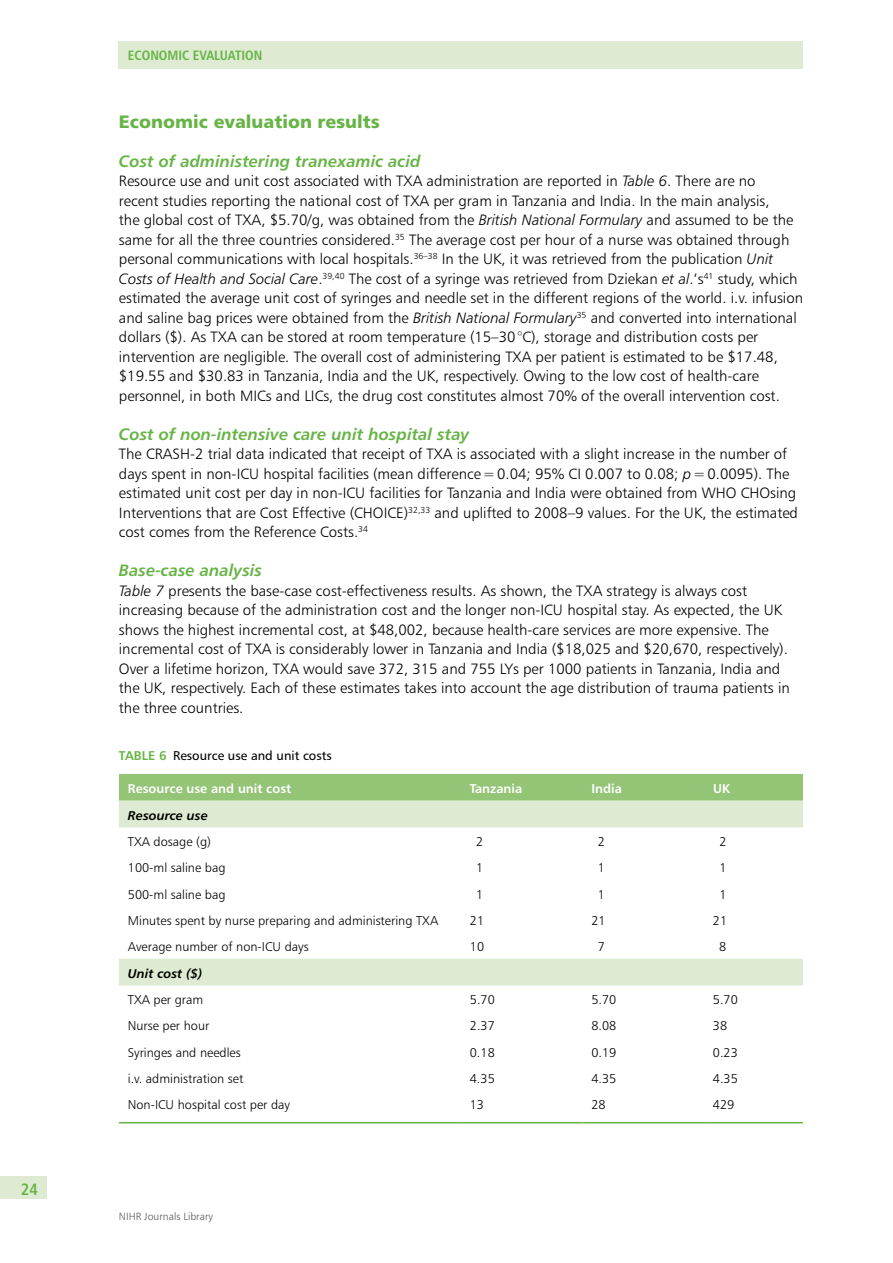
<style>
.page{position:relative;width:893px;height:1263px;background:#fff}
.page>*{position:absolute;margin:0;border:0;box-sizing:border-box;transform-origin:0 0}
.t1{font:18px "Humanist 777 BT Black B";color:#66b445}
.t2{font:16.5px "Humanist 777 BT Bold Italic B";color:#66b445}
.t3{font:16.5px "Humanist 777 BT Bold Condensed B";color:#66b445}
.t4{font:15px/19.5px "Humanist 777 BT Light B";color:#000}
.t5{font:13.5px "Humanist 777 BT Bold Condensed B";color:#66b445}
.t6{font:12.75px "Humanist 777 BT Light B";color:#000}
.t7{font:12.75px "Humanist 777 BT Bold B";color:#fff}
.t8{font:12.75px "Humanist 777 BT Roman B";color:#000}
.t9{font:12.75px "Humanist 777 BT Bold Italic B";color:#000}
.t10{font:10.5px "Humanist 777 BT Light B";color:#58595b}
.s1{font-family:"Humanist 777 BT Light Italic B"}
.s2{font-family:"Humanist 777 BT Bold B";color:#66b445}
</style>
<div class="page">
<div style="left:119px;top:41px;width:684px;height:27px;background:#deebd2"></div>
<div style="left:0;top:1177px;width:47px;height:22px;background:#deebd2"></div>
<div style="left:119px;top:774px;width:684px;height:27px;background:#94c577"></div>
<svg style="left:119px;top:801px;width:684px;height:184px"></svg>
<hr style="left:119px;top:1122px;width:342px;height:1px;background:#66b445">
<hr style="left:461px;top:1122px;width:121px;height:1px;background:#66b445">
<hr style="left:582px;top:1122px;width:122px;height:1px;background:#66b445">
<hr style="left:704px;top:1122px;width:99px;height:1px;background:#66b445">
<p class="t3" style="left:21px;top:1178px;width:18px">24</p>
<p class="t5" style="left:128px;top:47px;width:136px">ECONOMIC EVALUATION</p>
<p class="t1" style="left:119px;top:110px;width:262px">Economic evaluation results</p>
<p class="t2" style="left:119px;top:150px;width:303px">Cost of administering tranexamic acid</p>
<p class="t4" style="left:119px;top:171px;width:686px">Resource use and unit cost associated with TXA administration are reported in <span class="s1">Table 6</span>. There are no<br>recent studies reporting the national cost of TXA per gram in Tanzania and India. In the main analysis,<br>the global cost of TXA, $5.70/g, was obtained from the <span class="s1">British National Formulary</span> and assumed to be the same for all the three countries considered.<sup>35</sup> The average cost per hour of a nurse was obtained through personal communications with local hospitals.<sup>36–38</sup> In the UK, it was retrieved from the publication <span class="s1">Unit Costs of Health and Social Care</span>.<sup>39,40</sup> The cost of a syringe was retrieved from Dziekan <span class="s1">et al</span>.’s<sup>41</sup> study, which estimated the average unit cost of syringes and needle set in the different regions of the world. i.v. infusion and saline bag prices were obtained from the <span class="s1">British National Formulary</span><sup>35</sup> and converted into international dollars ($). As TXA can be stored at room temperature (15–30°C), storage and distribution costs per intervention are negligible. The overall cost of administering TXA per patient is estimated to be $17.48, $19.55 and $30.83 in Tanzania, India and the UK, respectively. Owing to the low cost of health-care personnel, in both MICs and LICs, the drug cost constitutes almost 70% of the overall intervention cost.</p>
<p class="t2" style="left:119px;top:423px;width:352px">Cost of non-intensive care unit hospital stay</p>
<p class="t4" style="left:119px;top:444px;width:681px">The CRASH-2 trial data indicated that receipt of TXA is associated with a slight increase in the number of days spent in non-ICU hospital facilities (mean difference=0.04; 95% CI 0.007 to 0.08; <span class="s1">p</span>=0.0095). The estimated unit cost per day in non-ICU facilities for Tanzania and India were obtained from WHO CHOsing Interventions that are Cost Effective (CHOICE)<sup>32,33</sup> and uplifted to 2008–9 values. For the UK, the estimated cost comes from the Reference Costs.<sup>34</sup></p>
<p class="t2" style="left:119px;top:560px;width:145px">Base-case analysis</p>
<p class="t4" style="left:119px;top:580px;width:672px"><span class="s1">Table 7</span> presents the base-case cost-effectiveness results. As shown, the TXA strategy is always cost increasing because of the administration cost and the longer non-ICU hospital stay. As expected, the UK shows the highest incremental cost, at $48,002, because health-care services are more expensive. The incremental cost of TXA is considerably lower in Tanzania and India ($18,025 and $20,670, respectively).<br>Over a lifetime horizon, TXA would save 372, 315 and 755 LYs per 1000 patients in Tanzania, India and the UK, respectively. Each of these estimates takes into account the age distribution of trauma patients in the three countries.</p>
<p class="t8" style="left:119px;top:748px;width:214px"><span class="s2">TABLE 6</span> Resource use and unit costs</p>
<p class="t7" style="left:128px;top:781px;width:165px">Resource use and unit cost</p>
<p class="t7" style="left:470px;top:781px;width:54px">Tanzania</p>
<p class="t7" style="left:591px;top:781px;width:32px">India</p>
<p class="t7" style="left:713px;top:781px;width:19px">UK</p>
<p class="t9" style="left:128px;top:807px;width:82px">Resource use</p>
<p class="t6" style="left:128px;top:834px;width:85px">TXA dosage (g)</p>
<p class="t6" style="left:476px;top:834px;width:9px">2</p>
<p class="t6" style="left:598px;top:834px;width:9px">2</p>
<p class="t6" style="left:719px;top:834px;width:9px">2</p>
<p class="t6" style="left:128px;top:860px;width:99px">100-ml saline bag</p>
<p class="t6" style="left:476px;top:860px;width:9px">1</p>
<p class="t6" style="left:598px;top:860px;width:9px">1</p>
<p class="t6" style="left:719px;top:860px;width:9px">1</p>
<p class="t6" style="left:128px;top:886px;width:99px">500-ml saline bag</p>
<p class="t6" style="left:476px;top:886px;width:9px">1</p>
<p class="t6" style="left:598px;top:886px;width:9px">1</p>
<p class="t6" style="left:719px;top:886px;width:9px">1</p>
<p class="t6" style="left:128px;top:913px;width:312px">Minutes spent by nurse preparing and administering TXA</p>
<p class="t6" style="left:470px;top:913px;width:16px">21</p>
<p class="t6" style="left:591px;top:913px;width:16px">21</p>
<p class="t6" style="left:713px;top:913px;width:16px">21</p>
<p class="t6" style="left:128px;top:939px;width:182px">Average number of non-ICU days</p>
<p class="t6" style="left:470px;top:939px;width:16px">10</p>
<p class="t6" style="left:598px;top:939px;width:9px">7</p>
<p class="t6" style="left:719px;top:939px;width:9px">8</p>
<p class="t9" style="left:128px;top:965px;width:76px">Unit cost ($)</p>
<p class="t6" style="left:128px;top:992px;width:77px">TXA per gram</p>
<p class="t6" style="left:470px;top:992px;width:26px">5.70</p>
<p class="t6" style="left:591px;top:992px;width:26px">5.70</p>
<p class="t6" style="left:713px;top:992px;width:26px">5.70</p>
<p class="t6" style="left:128px;top:1018px;width:83px">Nurse per hour</p>
<p class="t6" style="left:470px;top:1018px;width:26px">2.37</p>
<p class="t6" style="left:591px;top:1018px;width:26px">8.08</p>
<p class="t6" style="left:713px;top:1018px;width:16px">38</p>
<p class="t6" style="left:128px;top:1044px;width:114px">Syringes and needles</p>
<p class="t6" style="left:470px;top:1044px;width:26px">0.18</p>
<p class="t6" style="left:591px;top:1044px;width:26px">0.19</p>
<p class="t6" style="left:713px;top:1044px;width:26px">0.23</p>
<p class="t6" style="left:128px;top:1071px;width:117px">i.v. administration set</p>
<p class="t6" style="left:470px;top:1071px;width:26px">4.35</p>
<p class="t6" style="left:591px;top:1071px;width:26px">4.35</p>
<p class="t6" style="left:713px;top:1071px;width:26px">4.35</p>
<p class="t6" style="left:128px;top:1097px;width:164px">Non-ICU hospital cost per day</p>
<p class="t6" style="left:470px;top:1097px;width:16px">13</p>
<p class="t6" style="left:591px;top:1097px;width:16px">28</p>
<p class="t6" style="left:713px;top:1097px;width:23px">429</p>
<p class="t10" style="left:119px;top:1210px;width:96px">NIHR Journals Library</p>
</div>
